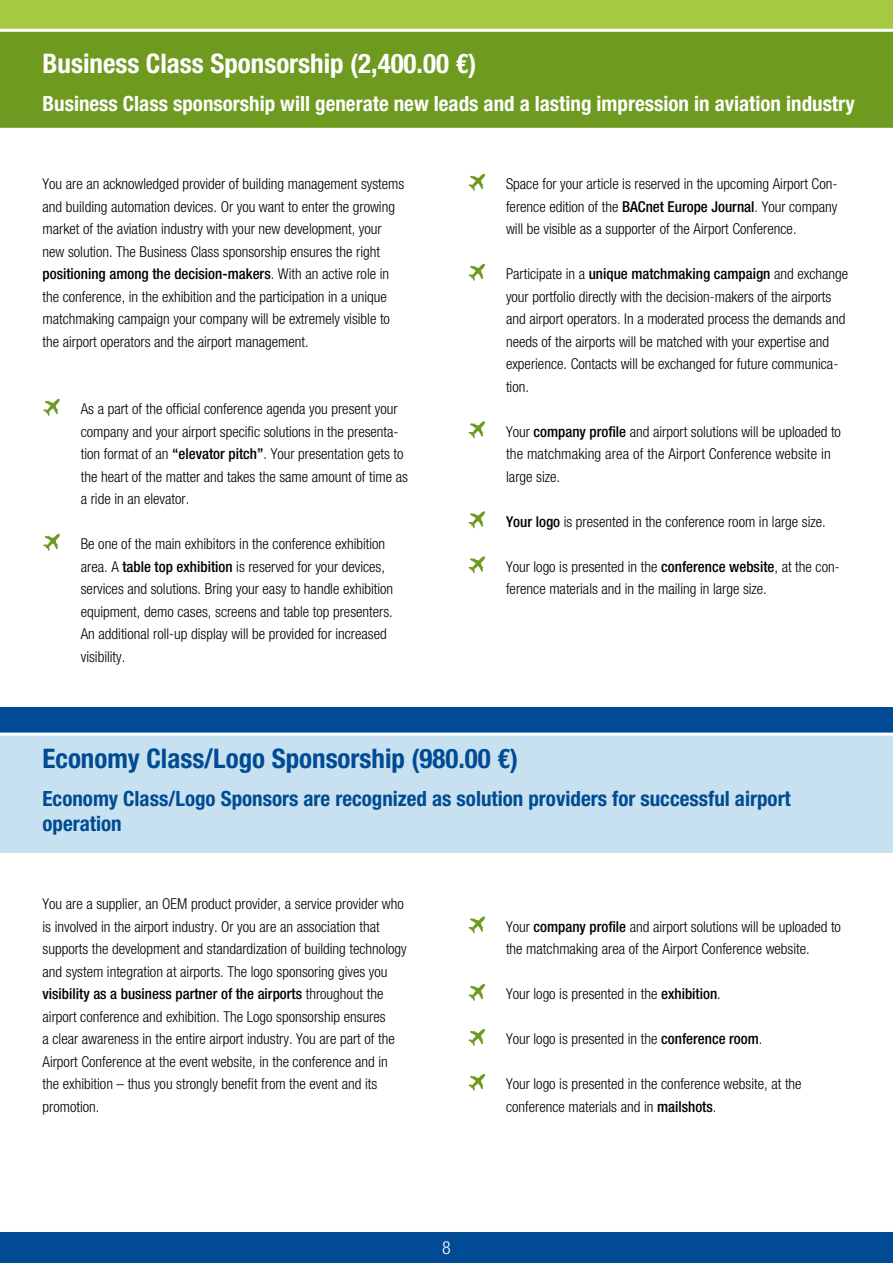
<style>
.page{position:relative;width:893px;height:1263px;background:#fff}
.page>*{position:absolute;margin:0;border:0;box-sizing:border-box;transform-origin:0 0}
.t1{font:700 condensed 27px "Helvetica Neue LT Std";color:#004b93}
.t2{font:700 condensed 27px "Helvetica Neue LT Std";color:#fff}
.t3{font:700 condensed 21px/25.2px "Helvetica Neue LT Std";color:#004b93}
.t4{font:700 condensed 21px "Helvetica Neue LT Std";color:#fff}
.t5{font:300 condensed 18px "Helvetica Neue LT Std";color:#fff}
.t6{font:300 condensed 15px/22.5px "Helvetica Neue";color:#000}
.s1{font-weight:500}
</style>
<div class="page">
<div style="left:0;top:1232px;width:893px;height:31px;background:#004b93"></div>
<div style="left:0;top:0;width:893px;height:98px;background:#a5ca41"></div>
<div style="left:0;top:707px;width:893px;height:92px;background:#004b93"></div>
<div style="left:0;top:29px;width:893px;height:99px;background:#6e9a1f"></div>
<div style="left:0;top:733px;width:893px;height:120px;background:#c8e1f0"></div>
<svg style="left:468px;top:174px;width:17px;height:17px"></svg>
<svg style="left:468px;top:264px;width:17px;height:17px"></svg>
<svg style="left:468px;top:421px;width:17px;height:17px"></svg>
<svg style="left:468px;top:511px;width:17px;height:17px"></svg>
<svg style="left:468px;top:556px;width:17px;height:17px"></svg>
<svg style="left:468px;top:916px;width:17px;height:17px"></svg>
<svg style="left:468px;top:984px;width:17px;height:17px"></svg>
<svg style="left:468px;top:1029px;width:17px;height:17px"></svg>
<svg style="left:468px;top:1074px;width:17px;height:17px"></svg>
<svg style="left:43px;top:399px;width:17px;height:17px"></svg>
<svg style="left:43px;top:534px;width:17px;height:17px"></svg>
<h1 class="t2" style="left:43px;top:47px;width:435px">Business Class Sponsorship (2,400.00 €)</h1>
<h2 class="t4" style="left:43px;top:91px;width:814px">Business Class sponsorship will generate new leads and a lasting impression in aviation industry</h2>
<p class="t6" style="left:43px;top:172px;width:363px">You are an acknowledged provider of building management systems and building automation devices. Or you want to enter the growing market of the aviation industry with your new development, your new solution. The Business Class sponsorship ensures the right <span class="s1">positioning among the decision-makers</span>. With an active role in the conference, in the exhibition and the participation in a unique matchmaking campaign your company will be extremely visible to the airport operators and the airport management.</p>
<p class="t6" style="left:81px;top:397px;width:329px">As a part of the official conference agenda you present your company and your airport specific solutions in the presenta&shy;tion format of an <span class="s1">“elevator pitch”</span>. Your presentation gets to the heart of the matter and takes the same amount of time as a ride in an elevator.</p>
<p class="t6" style="left:81px;top:532px;width:314px">Be one of the main exhibitors in the conference exhibition area. A <span class="s1">table top exhibition</span> is reserved for your devices, services and solutions. Bring your easy to handle exhibition equipment, demo cases, screens and table top presenters.<br>An additional roll-up display will be provided for increased visibility.</p>
<p class="t6" style="left:506px;top:172px;width:333px;text-align:justify">Space for your article is reserved in the upcoming Airport Con&shy;ference edition of the <span class="s1">BACnet Europe Journal</span>. Your company will be visible as a supporter of the Airport Conference.</p>
<p class="t6" style="left:506px;top:262px;width:344px">Participate in a <span class="s1">unique matchmaking campaign</span> and exchange your portfolio directly with the decision-makers of the airports and airport operators. In a moderated process the demands and needs of the airports will be matched with your expertise and experience. Contacts will be exchanged for future communica&shy;tion.</p>
<p class="t6" style="left:506px;top:420px;width:336px">Your <span class="s1">company profile</span> and airport solutions will be uploaded to the matchmaking area of the Airport Conference website in large size.</p>
<p class="t6" style="left:506px;top:510px;width:321px"><span class="s1">Your logo</span> is presented in the conference room in large size.</p>
<p class="t6" style="left:506px;top:555px;width:335px">Your logo is presented in the <span class="s1">conference website</span>, at the con&shy;ference materials and in the mailing in large size.</p>
<h1 class="t1" style="left:43px;top:742px;width:477px">Economy Class/Logo Sponsorship (980.00 €)</h1>
<h2 class="t3" style="left:43px;top:785px;width:750px">Economy Class/Logo Sponsors are recognized as solution providers for successful airport operation</h2>
<p class="t6" style="left:43px;top:892px;width:366px">You are a supplier, an OEM product provider, a service provider who is involved in the airport industry. Or you are an association that supports the development and standardization of building technology and system integration at airports. The logo sponsoring gives you <span class="s1">visibility as a business partner of the airports</span> throughout the airport conference and exhibition. The Logo sponsorship ensures<br>a clear awareness in the entire airport industry. You are part of the Airport Conference at the event website, in the conference and in the exhibition – thus you strongly benefit from the event and its promotion.</p>
<p class="t5" style="left:442px;top:1237px;width:10px">8</p>
<p class="t6" style="left:506px;top:915px;width:336px">Your <span class="s1">company profile</span> and airport solutions will be uploaded to the matchmaking area of the Airport Conference website.</p>
<p class="t6" style="left:506px;top:982px;width:216px">Your logo is presented in the <span class="s1">exhibition</span>.</p>
<p class="t6" style="left:506px;top:1027px;width:258px">Your logo is presented in the <span class="s1">conference room</span>.</p>
<p class="t6" style="left:506px;top:1072px;width:297px">Your logo is presented in the conference website, at the conference materials and in <span class="s1">mailshots</span>.</p>
</div>
